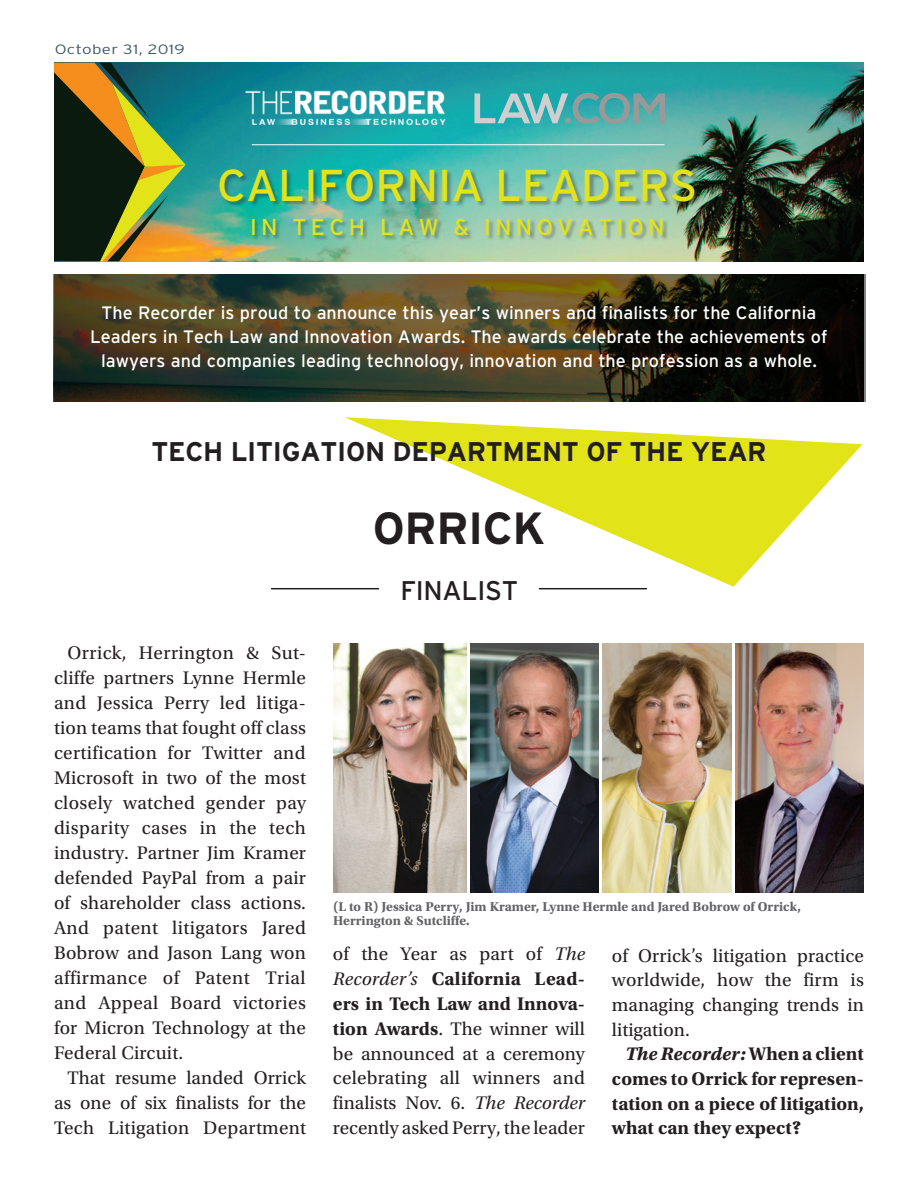
<style>
.page{position:relative;width:918px;height:1188px;background:#fff}
.page>*{position:absolute;margin:0;border:0;box-sizing:border-box;transform-origin:0 0}
.t1{font:700 45px "Interstate";letter-spacing:-.01em;color:#231f20}
.t2{font:44.55px "Interstate";color:#e2e318}
.t3{font:700 27px "Interstate";letter-spacing:-.01em;color:#231f20}
.t4{font:27px "Interstate";letter-spacing:-.01em;color:#231f20}
.t5{font:22.95px "Interstate";letter-spacing:.19em;color:#e2e318}
.t6{font:19.2px/25px "Utopia Std";color:#231f20;text-align:justify}
.t7{font:700 19.2px/24.6px "Utopia Std";color:#231f20;text-align:justify}
.t8{font:19.2px "Utopia Std Bold Capt It";color:#231f20}
.t9{font:18px/24px "Interstate";color:#fff;text-align:center}
.t10{font:700 13.5px/14.2px "Utopia Std";color:#636366}
.t11{font:300 13.5px "Interstate";letter-spacing:.02em;color:#405968;scale:1.25 1}
.s1{font-style:italic}
.s2{font-weight:700}
.s3{font-family:"Utopia Std";font-weight:700}
</style>
<div class="page">
<svg style="left:345px;top:417px;width:518px;height:170px"></svg>
<img style="left:186px;top:63px;width:678px;height:198px">
<svg style="left:54px;top:63px;width:132px;height:198px;background:#59602b"></svg>
<div style="left:220px;top:169px;width:480px;height:38px;background:#231f20;opacity:.35"></div>
<div style="left:252px;top:219px;width:417px;height:22px;background:#231f20;opacity:.35"></div>
<hr style="left:252px;top:144px;width:412px;height:1px;background:#fff">
<img style="left:238px;top:85px;width:215px;height:45px">
<svg style="left:474px;top:93px;width:191px;height:31px;background:#64aeaf"></svg>
<svg style="left:54px;top:274px;width:811px;height:128px;background:#37331d"></svg>
<hr style="left:271px;top:588px;width:108px;height:1px;background:#231f20">
<hr style="left:539px;top:588px;width:108px;height:1px;background:#231f20">
<img style="left:334px;top:644px;width:132px;height:248px">
<img style="left:471px;top:644px;width:128px;height:248px">
<img style="left:603px;top:644px;width:129px;height:248px">
<img style="left:735px;top:644px;width:129px;height:248px">
<p class="t11" style="left:55px;top:42px;width:106px">October 31, 2019</p>
<h2 class="t2" style="left:217px;top:160px;width:482px">California Leaders</h2>
<p class="t5" style="left:250px;top:214px;width:416px">in Tec h L aw &amp; I nnovat ion</p>
<p class="t9" style="left:90px;top:300px;width:739px">The Recorder is proud to announce this year’s winners and finalists for the California<br>Leaders in Tech Law and I nnovation Awards. The awards celebrate the achievements of lawyers and companies leading technology, innovation and the profession as a whole.</p>
<h3 class="t3" style="left:151px;top:437px;width:617px">TECH LITIGATION DEPARTMENT OF THE YEAR</h3>
<p class="t6" style="left:54px;top:640px;width:254px;text-indent:13px">Orrick, Herrington &amp; Sut&shy;cliffe partners Lynne Hermle and Jessica Perry led litiga&shy;tion teams that fought off class certification for Twitter and Microsoft in two of the most closely watched gender pay disparity cases in the tech industry. Partner Jim Kramer defended PayPal from a pair of shareholder class actions.<br>And patent litigators Jared Bobrow and Jason Lang won affirmance of Patent Trial and Appeal Board victories for Micron Technology at the Federal Circuit.</p>
<p class="t6" style="left:54px;top:1066px;width:254px;text-indent:13px">That resume landed Orrick as one of six finalists for the Tech Litigation Department</p>
<h1 class="t1" style="left:373px;top:504px;width:173px">ORRICK</h1>
<h3 class="t4" style="left:400px;top:575px;width:114px">Finalist</h3>
<p class="t10" style="left:333px;top:900px;width:469px">(L to R) Jessica Perry, Jim Kramer, Lynne Hermle and Jared Bobrow of Orrick,<br>Herrington &amp; Sutcliffe.</p>
<p class="t6" style="left:333px;top:942px;width:254px">of the Year as part of <span class="s1">The Recorder’s</span> <span class="s2">California Lead&shy;ers in Tech Law and Innova&shy;tion Awards</span>. The winner will be announced at a ceremony celebrating all winners and finalists Nov. 6. <span class="s1">The Recorder </span>recently asked Perry, the leader</p>
<p class="t6" style="left:612px;top:944px;width:254px;line-height:24.6px">of Orrick’s litigation practice worldwide, how the firm is managing changing trends in litigation.</p>
<p class="t8" style="left:625px;top:1043px;width:240px">The Recorder: <span class="s3">When a client</span></p>
<p class="t7" style="left:612px;top:1067px;width:254px">comes to Orrick for represen&shy;tation on a piece of litigation, what can they expect?</p>
</div>
